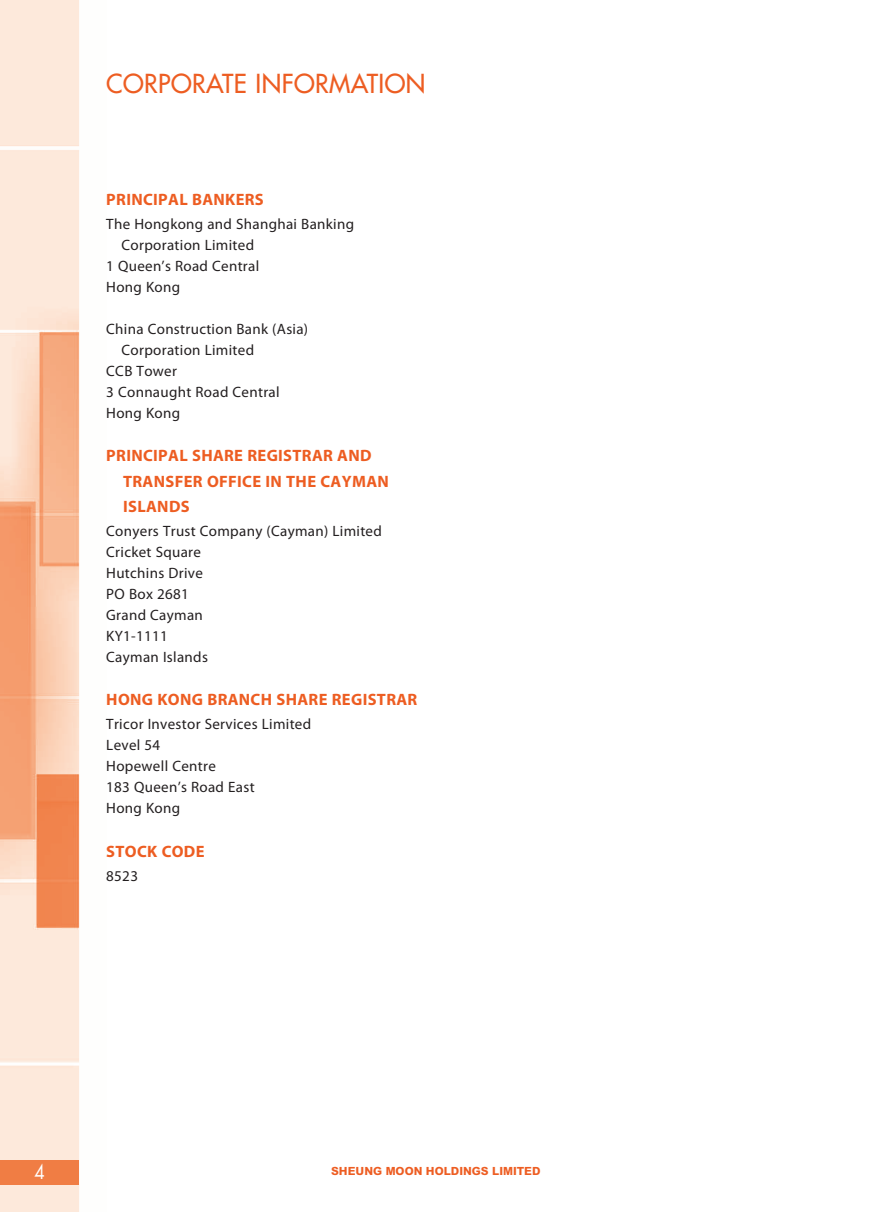
<style>
.page{position:relative;width:893px;height:1212px;background:#fff}
.page>*{position:absolute;margin:0;border:0;box-sizing:border-box;transform-origin:0 0}
.t1{font:500 25.5px "Futura Std";letter-spacing:.015em;color:#ed5d22}
.t2{font:19.5px "Futura Std";color:#fff;scale:.86 1}
._01_H1{font:700 16.5px "Myriad Pro";letter-spacing:.02em;color:#ed5d22}
._00_txt{font:15px "Myriad Pro";letter-spacing:.02em;color:#231f20}
.t3{font:800 11.25px "Arial MT Std";color:#ed5d22}
</style>
<div class="page">
<img style="left:0;top:0;width:80px;height:1212px">
<div style="left:0;top:1160px;width:79px;height:25px;background:#f07d44"></div>
<h1 class="t1" style="left:106px;top:68px;width:321px">CORPORATE INFORMATION</h1>
<p class="_01_H1" style="left:106px;top:189px;width:159px">PRINCIPAL BANKERS</p>
<p class="_00_txt" style="left:106px;top:215px;width:249px">The Hongkong and Shanghai Banking</p>
<p class="_00_txt" style="left:122px;top:236px;width:134px">Corporation Limited</p>
<p class="_00_txt" style="left:106px;top:257px;width:154px">1 Queen s’ Road Central</p>
<p class="_00_txt" style="left:106px;top:278px;width:75px">Hong Kong</p>
<p class="_00_txt" style="left:106px;top:320px;width:203px">China Construction Bank (Asia(</p>
<p class="_00_txt" style="left:122px;top:341px;width:134px">Corporation Limited</p>
<p class="_00_txt" style="left:106px;top:362px;width:72px">CCB Tower</p>
<p class="_00_txt" style="left:106px;top:383px;width:175px">3 Connaught Road Central</p>
<p class="_00_txt" style="left:106px;top:404px;width:75px">Hong Kong</p>
<p class="_01_H1" style="left:106px;top:445px;width:267px">PRINCIPAL SHARE REGISTRAR AND</p>
<p class="_01_H1" style="left:123px;top:470px;width:267px">TRANSFER OFFICE IN THE CAYMAN</p>
<p class="_01_H1" style="left:123px;top:496px;width:68px">ISLANDS</p>
<p class="_00_txt" style="left:106px;top:522px;width:277px">Conyers Trust Company (Cayman) Limited</p>
<p class="_00_txt" style="left:106px;top:543px;width:96px">Cricket Square</p>
<p class="_00_txt" style="left:106px;top:564px;width:98px">Hutchins Drive</p>
<p class="_00_txt" style="left:106px;top:585px;width:84px">PO Box 2681</p>
<p class="_00_txt" style="left:106px;top:606px;width:98px">Grand Cayman</p>
<p class="_00_txt" style="left:106px;top:627px;width:63px">KY1-1111</p>
<p class="_00_txt" style="left:106px;top:648px;width:103px">Cayman Islands</p>
<p class="_01_H1" style="left:106px;top:689px;width:313px">HONG KONG BRANCH SHARE REGISTRAR</p>
<p class="_00_txt" style="left:106px;top:715px;width:206px">Tricor Investor Services Limited</p>
<p class="_00_txt" style="left:106px;top:736px;width:55px">Level 54</p>
<p class="_00_txt" style="left:106px;top:757px;width:111px">Hopewell Centre</p>
<p class="_00_txt" style="left:106px;top:778px;width:150px">183 Queen s’ Road East</p>
<p class="_00_txt" style="left:106px;top:799px;width:75px">Hong Kong</p>
<p class="_01_H1" style="left:106px;top:840px;width:100px">STOCK CODE</p>
<p class="_00_txt" style="left:106px;top:866px;width:33px">8523</p>
<h2 class="t2" style="left:34px;top:1159px;width:14px">4</h2>
<p class="t3" style="left:331px;top:1164px;width:211px">SHEUNG MOON HOLDINGS LIMITED</p>
</div>
